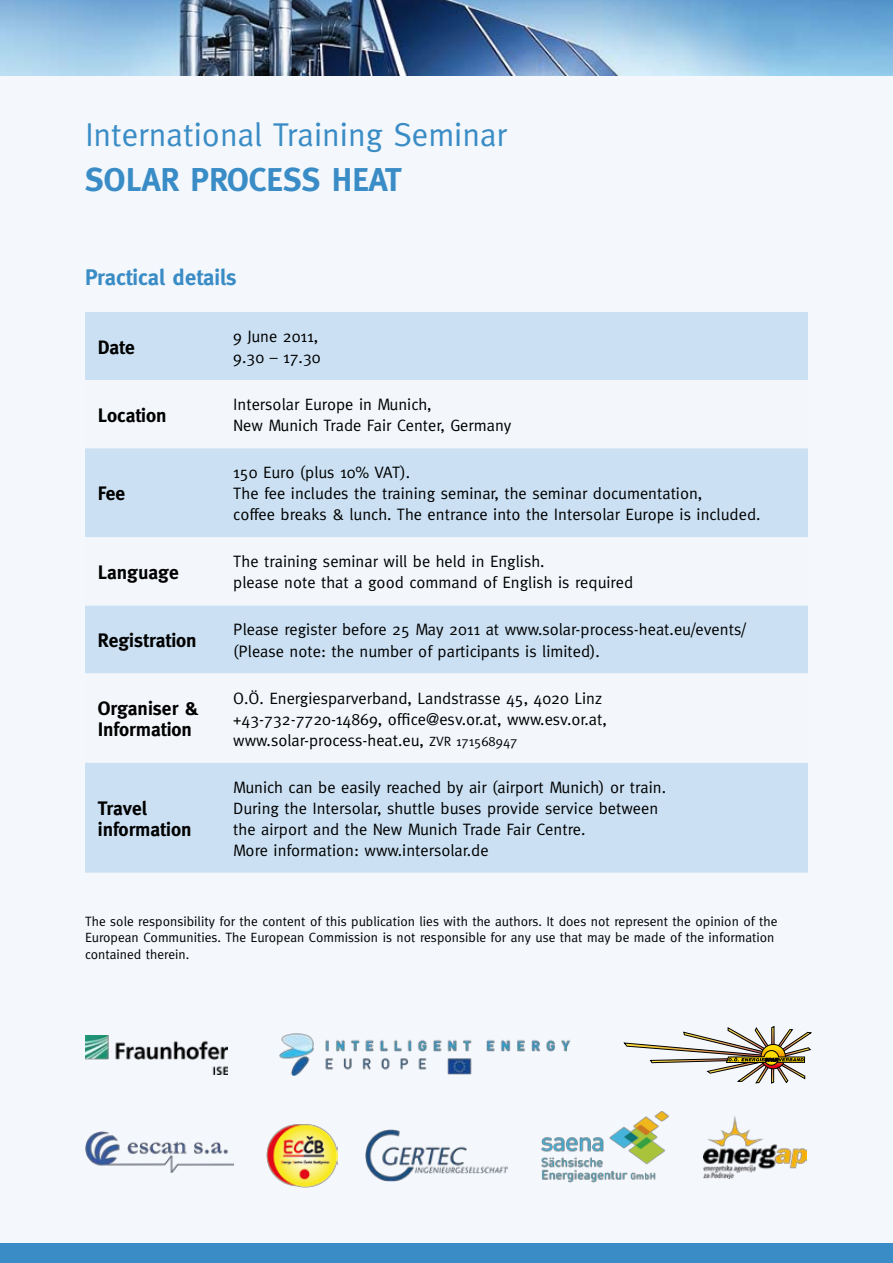
<style>
.page{position:relative;width:893px;height:1263px;background:#f4f7fc}
.page>*{position:absolute;margin:0;border:0;box-sizing:border-box;transform-origin:0 0}
.t1{font:33px "Meta";color:#398cc5}
.t2{font:700 33px "Meta";color:#398cc5}
.t3{font:700 22.5px "Meta";color:#398cc5}
.t4{font:700 19.5px/21px "Meta";color:#000}
.t5{font:16.5px/21px "Meta";color:#000}
.t6{font:13.5px/16.5px "Meta";color:#000}
.s1{font-size:13.5px}
</style>
<div class="page">
<div style="left:0;top:1244px;width:893px;height:19px;background:#398cc5"></div>
<img style="left:704px;top:1115px;width:103px;height:63px">
<img style="left:85px;top:1131px;width:149px;height:41px">
<img style="left:366px;top:1130px;width:141px;height:51px">
<img style="left:0;top:0;width:893px;height:75px">
<img style="left:541px;top:1111px;width:128px;height:72px">
<img style="left:85px;top:1035px;width:143px;height:39px">
<svg style="left:624px;top:1026px;width:187px;height:58px"></svg>
<img style="left:280px;top:1033px;width:291px;height:43px">
<img style="left:266px;top:1124px;width:71px;height:63px">
<div style="left:85px;top:312px;width:723px;height:561px;background:#cbe1f3"></div>
<svg style="left:85px;top:380px;width:723px;height:383px"></svg>
<h1 class="t1" style="left:85px;top:115px;width:424px">International Training Seminar</h1>
<h1 class="t2" style="left:85px;top:160px;width:312px">Solar Process Heat</h1>
<h2 class="t3" style="left:85px;top:264px;width:153px">Practical details</h2>
<p class="t4" style="left:98px;top:336px;width:39px">Date</p>
<p class="t5" style="left:233px;top:326px;width:89px">9 June 2011,<br>9.30 – 17.30</p>
<p class="t4" style="left:98px;top:404px;width:70px">Location</p>
<p class="t5" style="left:233px;top:394px;width:280px">Intersolar Europe in Munich,<br>New Munich Trade Fair Center, Germany</p>
<p class="t4" style="left:98px;top:483px;width:29px">Fee</p>
<p class="t5" style="left:233px;top:462px;width:529px">150 Euro (plus 10% VAT).<br>The fee includes the training seminar, the seminar documentation,<br>coffee breaks &amp; lunch. The entrance into the Intersolar Europe is included.</p>
<p class="t4" style="left:98px;top:562px;width:83px">Language</p>
<p class="t5" style="left:233px;top:551px;width:401px">The training seminar will be held in English.<br>please note that a good command of English is required</p>
<p class="t4" style="left:98px;top:630px;width:100px">Registration</p>
<p class="t5" style="left:233px;top:619px;width:514px">Please register before 25 May 2011 at www.solar-process-heat.eu/events/ (Please note: the number of participants is limited).</p>
<p class="t4" style="left:98px;top:698px;width:102px">Organiser &amp;<br>Information</p>
<p class="t5" style="left:233px;top:687px;width:375px">O.Ö. Energiesparverband, Landstrasse 45, 4020 Linz +43-732-7720-14869, office@esv.or.at, www.esv.or.at, www.solar-process-heat.eu, <span class="s1">ZVR 171568947</span></p>
<p class="t4" style="left:98px;top:797px;width:95px">Travel information</p>
<p class="t5" style="left:233px;top:776px;width:434px">Munich can be easily reached by air (airport Munich) or train.<br>During the Intersolar, shuttle buses provide service between the airport and the New Munich Trade Fair Centre.<br>More information: www.intersolar.de</p>
<p class="t6" style="left:85px;top:913px;width:694px">The sole responsibility for the content of this publication lies with the authors. It does not represent the opinion of the<br>European Communities. The European Commission is not responsible for any use that may be made of the information contained therein.</p>
</div>
